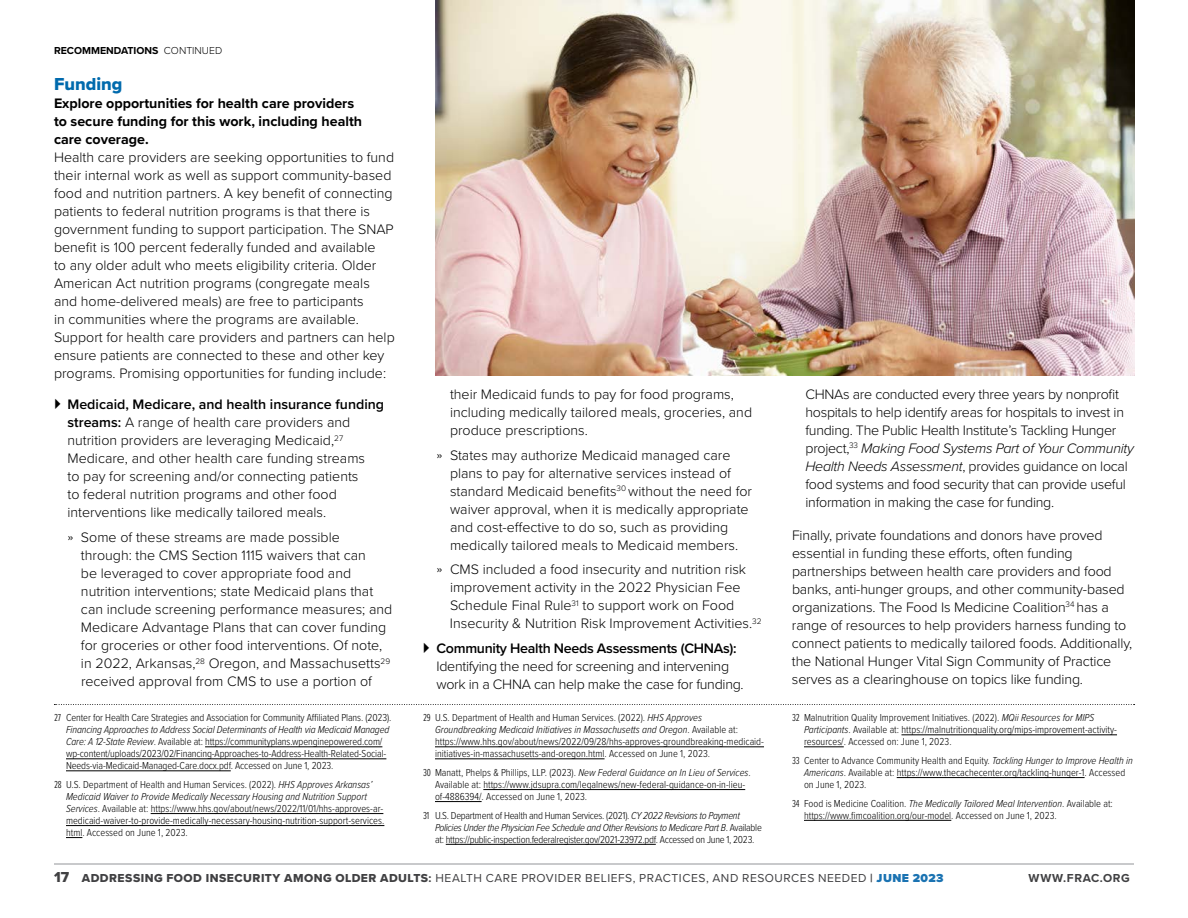
<style>
.page{position:relative;width:1188px;height:918px;background:#fff}
.page>*{position:absolute;margin:0;border:0;box-sizing:border-box;transform-origin:0 0}
.t1{font:18px "Proxima Nova Extrabld";color:#006aad}
.t2{font:300 14.25px/18px "Proxima Nova";color:#000}
.t3{font:300 14.25px/18px "Proxima Nova";letter-spacing:-.02em;color:#000}
.t4{font:700 14.25px/18px "Proxima Nova";color:#000}
.t5{font:600 14.25px "Proxima Nova";letter-spacing:-.02em;color:#000}
.t6{font:12px "Proxima Nova";letter-spacing:.045em;color:#404042}
.t7{font:700 12px "Proxima Nova";letter-spacing:.045em;color:#404042}
.t8{font:300 10.5px/12px "Proxima Nova Cond";color:#000}
.t9{font:300 10.5px/12px "Proxima Nova Cond";letter-spacing:-.025em;color:#000}
.t10{font:700 10.5px "Proxima Nova";color:#000}
.s1{font-weight:300}
.s2{font-weight:600}
.s3{font-family:"Helvetica Neue LT Std"}
.s4{font-family:"Proxima Nova Ex Cn"}
.s5{font-style:italic}
.s6{font-family:"Proxima Nova Extrabld";font-size:15px}
.s7{font-family:"Proxima Nova Extrabld"}
.s8{font-weight:700}
.s9{font-weight:900;color:#1b73b2}
</style>
<div class="page">
<hr style="left:54px;top:864px;width:1080px;height:1px;background:#939598">
<hr style="left:205px;top:747px;width:177px;height:1px;background:#000">
<hr style="left:66px;top:759px;width:320px;height:1px;background:#000">
<hr style="left:66px;top:771px;width:165px;height:1px;background:#000">
<hr style="left:151px;top:813px;width:232px;height:1px;background:#000">
<hr style="left:66px;top:825px;width:318px;height:1px;background:#000">
<svg style="left:66px;top:837px;width:16px;height:1px"></svg>
<hr style="left:435px;top:747px;width:329px;height:1px;background:#000">
<hr style="left:435px;top:759px;width:170px;height:1px;background:#000">
<hr style="left:483px;top:789px;width:262px;height:1px;background:#000">
<hr style="left:435px;top:801px;width:47px;height:1px;background:#000">
<hr style="left:446px;top:844px;width:210px;height:1px;background:#000">
<hr style="left:901px;top:735px;width:216px;height:1px;background:#000">
<hr style="left:804px;top:747px;width:40px;height:1px;background:#000">
<hr style="left:897px;top:777px;width:188px;height:1px;background:#000">
<hr style="left:804px;top:820px;width:147px;height:1px;background:#000">
<svg style="left:54px;top:704px;width:1081px;height:1px"></svg>
<img style="left:435px;top:0;width:699px;height:376px">
<p class="t10" style="left:54px;top:43px;width:170px">RECOMMENDATIONS <span class="s1">CONTINUED</span></p>
<p class="t1" style="left:54px;top:71px;width:70px">Funding</p>
<p class="t4" style="left:54px;top:94px;width:310px">Explore opportunities for health care providers to secure funding for this work, including health care coverage.</p>
<p class="t2" style="left:54px;top:147px;width:342px">Health care providers are seeking opportunities to fund their internal work as well as support community-based food and nutrition partners. A key benefit of connecting patients to federal nutrition programs is that there is government funding to support participation. The SNAP benefit is 100 percent federally funded and available<br>to any older adult who meets eligibility criteria. Older American Act nutrition programs (congregate meals and home-delivered meals) are free to participants<br>in communities where the programs are available.<br>Support for health care providers and partners can help ensure patients are connected to these and other key programs. Promising opportunities for funding include:</p>
<p class="t2" style="left:67px;top:395px;width:318px"><span class="s2">Medicaid, Medicare, and health insurance funding streams:</span> A range of health care providers and nutrition providers are leveraging Medicaid,<sup>27<br></sup>Medicare, and other health care funding streams<br>to pay for screening and/or connecting patients<br>to federal nutrition programs and other food interventions like medically tailored meals.</p>
<p class="t2" style="left:81px;top:528px;width:313px;text-indent:-13px"><span class="s3">»</span> Some of these streams are made possible through: the CMS Section 1115 waivers that can<br>be leveraged to cover appropriate food and nutrition interventions; state Medicaid plans that can include screening performance measures; and Medicare Advantage Plans that can cover funding for groceries or other food interventions. Of note, in 2022, Arkansas,<sup>28</sup> Oregon, and Massachusetts<sup>29 </sup>received approval from CMS to use a portion of</p>
<p class="t8" style="left:66px;top:711px;width:327px;text-indent:-12px"><span class="s4">27</span> Center for Health Care Strategies and Association for Community Affiliated Plans. (2023).<br><span class="s5">Financing Approaches to Address Social Determinants of Health via Medicaid Managed Care: A 12-State Review</span>. Available at: https://communityplans.wpenginepowered.com/ wp-content/uploads/2023/02/Financing-Approaches-to-Address-Health-Related-Social-Needs-via-Medicaid-Managed-Care.docx.pdf. Accessed on June 1, 2023.</p>
<p class="t8" style="left:66px;top:778px;width:320px;text-indent:-12px"><span class="s4">28</span> U.S. Department of Health and Human Services. (2022). <span class="s5">HHS Approves Arkansas’ Medicaid Waiver to Provide Medically Necessary Housing and Nutrition Support Services</span>. Available at: https://www.hhs.gov/about/news/2022/11/01/hhs-approves-ar&shy;medicaid-waiver-to-provide-medically-necessary-housing-nutrition-support-services. html. Accessed on June 1, 2023.</p>
<p class="t2" style="left:450px;top:384px;width:304px">their Medicaid funds to pay for food programs, including medically tailored meals, groceries, and produce prescriptions.</p>
<p class="t2" style="left:450px;top:445px;width:304px;text-indent:-13px"><span class="s3">»</span> States may authorize Medicaid managed care plans to pay for alternative services instead of standard Medicaid benefits<sup>30</sup> without the need for waiver approval, when it is medically appropriate and cost-effective to do so, such as providing medically tailored meals to Medicaid members.</p>
<p class="t2" style="left:450px;top:560px;width:313px;text-indent:-13px"><span class="s3">»</span> CMS included a food insecurity and nutrition risk improvement activity in the 2022 Physician Fee Schedule Final Rule<sup>31</sup> to support work on Food Insecurity &amp; Nutrition Risk Improvement Activities.<sup>32</sup></p>
<p class="t5" style="left:436px;top:638px;width:302px">Community Health Needs Assessments (CHNAs):</p>
<p class="t3" style="left:436px;top:657px;width:309px">Identifying the need for screening and intervening work in a CHNA can help make the case for funding.</p>
<p class="t8" style="left:435px;top:711px;width:331px;text-indent:-12px"><span class="s4">29</span> U.S. Department of Health and Human Services. (2022). <span class="s5">HHS Approves Groundbreaking Medicaid Initiatives in Massachusetts and Oregon</span>. Available at: https://www.hhs.gov/about/news/2022/09/28/hhs-approves-groundbreaking-medicaid&shy;initiatives-in-massachusetts-and-oregon.html. Accessed on June 1, 2023.</p>
<p class="t8" style="left:435px;top:766px;width:317px;text-indent:-12px"><span class="s4">30</span> Manatt, Phelps &amp; Phillips, LLP. (2023). <span class="s5">New Federal Guidance on In Lieu of Services</span>.<br>Available at: https://www.jdsupra.com/legalnews/new-federal-guidance-on-in-lieu&shy;of-4886394/. Accessed on June 1, 2023.</p>
<p class="t9" style="left:435px;top:809px;width:328px;text-indent:-12px"><span class="s4">31</span> U.S. Department of Health and Human Services. (2021). <span class="s5">CY 2022 Revisions to Payment<br>Policies Under the Physician Fee Schedule and Other Revisions to Medicare Part B</span>. Available at: https://public-inspection.federalregister.gov/2021-23972.pdf. Accessed on June 1, 2023.</p>
<p class="t3" style="left:805px;top:384px;width:330px">CHNAs are conducted every three years by nonprofit hospitals to help identify areas for hospitals to invest in funding. The Public Health Institute’s Tackling Hunger project,<sup>33</sup> <span class="s5">Making Food Systems Part of Your Community Health Needs Assessment</span>, provides guidance on local food systems and food security that can provide useful information in making the case for funding.</p>
<p class="t2" style="left:792px;top:525px;width:342px">Finally, private foundations and donors have proved essential in funding these efforts, often funding partnerships between health care providers and food banks, anti-hunger groups, and other community-based organizations. The Food Is Medicine Coalition<sup>34</sup> has a range of resources to help providers harness funding to connect patients to medically tailored foods. Additionally, the National Hunger Vital Sign Community of Practice serves as a clearinghouse on topics like funding.</p>
<p class="t8" style="left:804px;top:711px;width:315px;text-indent:-12px"><span class="s4">32</span> Malnutrition Quality Improvement Initiatives. (2022). <span class="s5">MQii Resources for MIPS<br>Participants</span>. Available at: https://malnutritionquality.org/mips-improvement-activity&shy;resources/. Accessed on: June 1, 2023.</p>
<p class="t8" style="left:804px;top:754px;width:330px;text-indent:-12px"><span class="s4">33</span> Center to Advance Community Health and Equity. <span class="s5">Tackling Hunger to Improve Health in<br>Americans</span>. Available at: https://www.thecachecenter.org/tackling-hunger-1. Accessed on June 1, 2023.</p>
<p class="t8" style="left:804px;top:797px;width:310px;text-indent:-12px"><span class="s4">34</span> Food is Medicine Coalition. <span class="s5">The Medically Tailored Meal Intervention</span>. Available at: https://www.fimcoalition.org/our-model. Accessed on June 1, 2023.</p>
<p class="t6" style="left:54px;top:869px;width:891px"><span class="s6">17</span> <span class="s7">ADDRESSING FOOD INSECURITY AMONG OLDER ADULTS</span><span class="s8">:</span> HEALTH CARE PROVIDER BELIEFS, PRACTICES, AND RESOURCES NEEDED <span class="s8">|</span> <span class="s9">JUNE 2023</span></p>
<p class="t7" style="left:1028px;top:869px;width:103px">WWW.FRAC.ORG</p>
</div>
